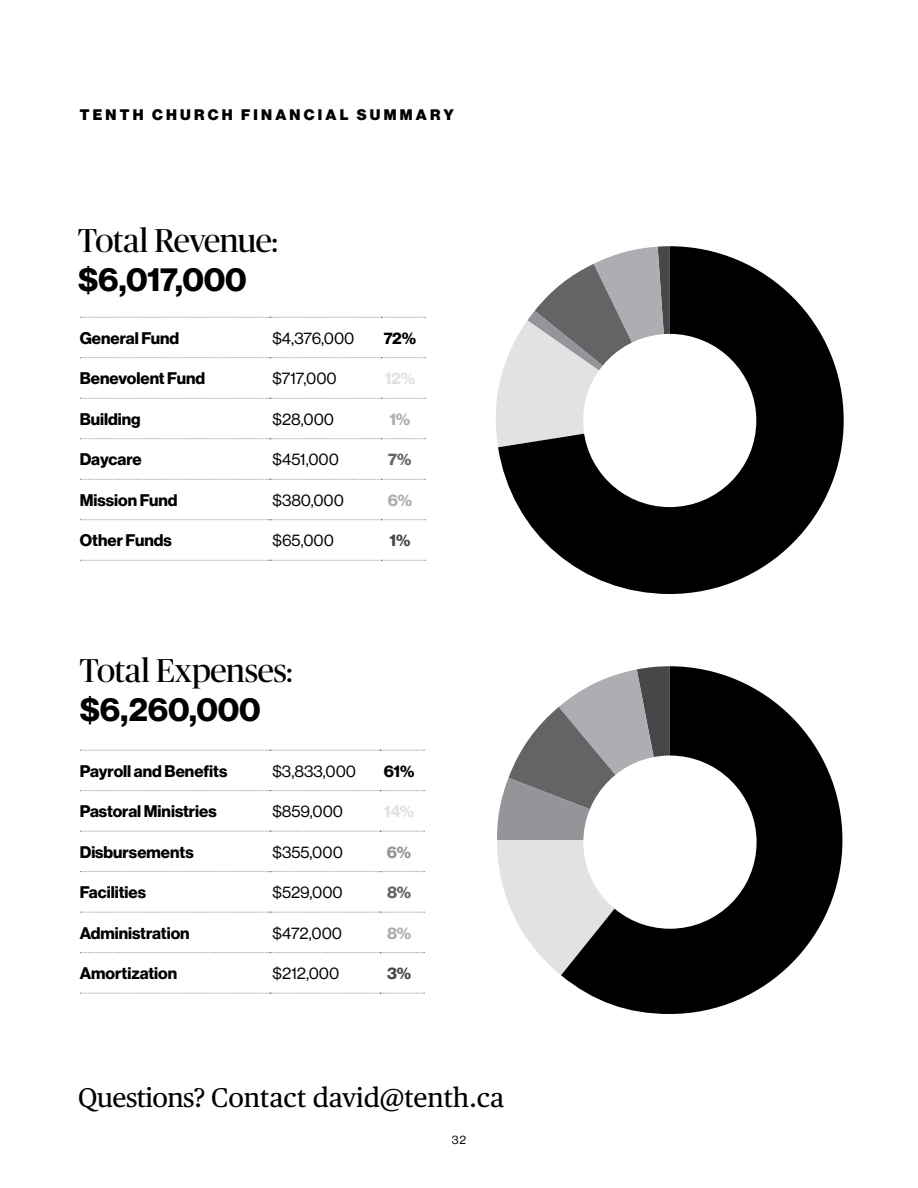
<style>
.page{position:relative;width:918px;height:1188px;background:#fff}
.page>*{position:absolute;margin:0;border:0;box-sizing:border-box;transform-origin:0 0}
.t1{font:33px "Publico Banner";letter-spacing:-.01em;color:#000}
.t2{font:33px "N Haas Grotesk DS Pro 75 Bd";letter-spacing:-.005em;color:#000}
.t3{font:27px "Publico Text";color:#000}
.t4{font:16.5px "N Haas Grotesk DS Pro 75 Bd";color:#000}
.t5{font:16.5px "N Haas Grotesk DS Pro 55 Rg";color:#000}
.t6{font:16.5px "N Haas Grotesk DS Pro 75 Bd";color:#e1e2e3}
.t7{font:16.5px "N Haas Grotesk DS Pro 75 Bd";color:#acaeb1}
.t8{font:16.5px "N Haas Grotesk DS Pro 75 Bd";color:#636466}
.t9{font:16.5px "N Haas Grotesk DS Pro 75 Bd";color:#474749}
.t10{font:16.5px "N Haas Grotesk DS Pro 75 Bd";color:#939598}
.t11{font:15px "N Haas Grotesk DS Pro 95 Blk";letter-spacing:.215em;color:#000}
.t12{font:12px "N Haas Grotesk DS Pro 55 Rg";color:#000}
</style>
<div class="page">
<svg style="left:80px;top:750px;width:345px;height:1px"></svg>
<svg style="left:80px;top:831px;width:345px;height:1px"></svg>
<svg style="left:80px;top:871px;width:345px;height:1px"></svg>
<svg style="left:80px;top:912px;width:345px;height:1px"></svg>
<svg style="left:80px;top:952px;width:345px;height:1px"></svg>
<svg style="left:80px;top:790px;width:345px;height:1px"></svg>
<svg style="left:80px;top:993px;width:345px;height:1px"></svg>
<svg style="left:80px;top:317px;width:346px;height:1px"></svg>
<svg style="left:80px;top:438px;width:346px;height:1px"></svg>
<svg style="left:80px;top:479px;width:346px;height:1px"></svg>
<svg style="left:80px;top:519px;width:346px;height:1px"></svg>
<svg style="left:80px;top:560px;width:346px;height:1px"></svg>
<svg style="left:80px;top:357px;width:346px;height:1px"></svg>
<svg style="left:80px;top:398px;width:346px;height:1px"></svg>
<svg style="left:498px;top:246px;width:346px;height:348px;fill:#000"></svg>
<div style="left:584px;top:335px;width:171px;height:171px;background:#fff;border-radius:50%"></div>
<svg style="left:497px;top:705px;width:64px;height:270px"></svg>
<svg style="left:561px;top:666px;width:281px;height:348px;fill:#000"></svg>
<div style="left:584px;top:757px;width:171px;height:171px;background:#fff;border-radius:50%"></div>
<p class="t11" style="left:80px;top:105px;width:376px">TENTH CHURCH FINANCIAL SUMMARY</p>
<h1 class="t1" style="left:78px;top:218px;width:201px">Total Revenue:</h1>
<h1 class="t2" style="left:78px;top:260px;width:170px">$6,017,000</h1>
<p class="t4" style="left:80px;top:328px;width:101px">General Fund</p>
<p class="t5" style="left:272px;top:329px;width:84px">$4,376,000</p>
<p class="t4" style="left:384px;top:328px;width:34px">72%</p>
<p class="t4" style="left:80px;top:369px;width:127px">Benevolent Fund</p>
<p class="t5" style="left:272px;top:369px;width:66px">$717,000</p>
<p class="t6" style="left:385px;top:369px;width:32px">12%</p>
<p class="t4" style="left:80px;top:409px;width:62px">Building</p>
<p class="t5" style="left:272px;top:410px;width:63px">$28,000</p>
<p class="t7" style="left:390px;top:409px;width:22px">1%</p>
<p class="t4" style="left:80px;top:450px;width:64px">Daycare</p>
<p class="t5" style="left:272px;top:450px;width:68px">$451,000</p>
<p class="t8" style="left:388px;top:450px;width:25px">7%</p>
<p class="t4" style="left:80px;top:490px;width:99px">Mission Fund</p>
<p class="t5" style="left:272px;top:491px;width:73px">$380,000</p>
<p class="t7" style="left:388px;top:490px;width:26px">6%</p>
<p class="t4" style="left:80px;top:531px;width:94px">Other Funds</p>
<p class="t5" style="left:272px;top:531px;width:63px">$65,000</p>
<p class="t9" style="left:390px;top:531px;width:22px">1%</p>
<h1 class="t1" style="left:80px;top:648px;width:214px">Total Expenses:</h1>
<h1 class="t2" style="left:80px;top:690px;width:183px">$6,260,000</h1>
<p class="t4" style="left:80px;top:761px;width:149px">Payroll and Benefits</p>
<p class="t5" style="left:272px;top:762px;width:85px">$3,833,000</p>
<p class="t4" style="left:384px;top:761px;width:32px">61%</p>
<p class="t4" style="left:80px;top:802px;width:139px">Pastoral Ministries</p>
<p class="t5" style="left:272px;top:802px;width:72px">$859,000</p>
<p class="t6" style="left:384px;top:802px;width:32px">14%</p>
<p class="t4" style="left:80px;top:842px;width:115px">Disbursements</p>
<p class="t5" style="left:272px;top:843px;width:72px">$355,000</p>
<p class="t10" style="left:387px;top:842px;width:26px">6%</p>
<p class="t4" style="left:80px;top:883px;width:68px">Facilities</p>
<p class="t5" style="left:272px;top:883px;width:72px">$529,000</p>
<p class="t8" style="left:387px;top:883px;width:26px">8%</p>
<p class="t4" style="left:80px;top:923px;width:111px">Administration</p>
<p class="t5" style="left:272px;top:924px;width:71px">$472,000</p>
<p class="t7" style="left:387px;top:923px;width:26px">8%</p>
<p class="t4" style="left:80px;top:964px;width:99px">Amortization</p>
<p class="t5" style="left:272px;top:964px;width:68px">$212,000</p>
<p class="t9" style="left:387px;top:964px;width:26px">3%</p>
<h2 class="t3" style="left:78px;top:1077px;width:428px">Questions? Contact david@tenth.ca</h2>
<p class="t12" style="left:452px;top:1133px;width:16px">32</p>
</div>
